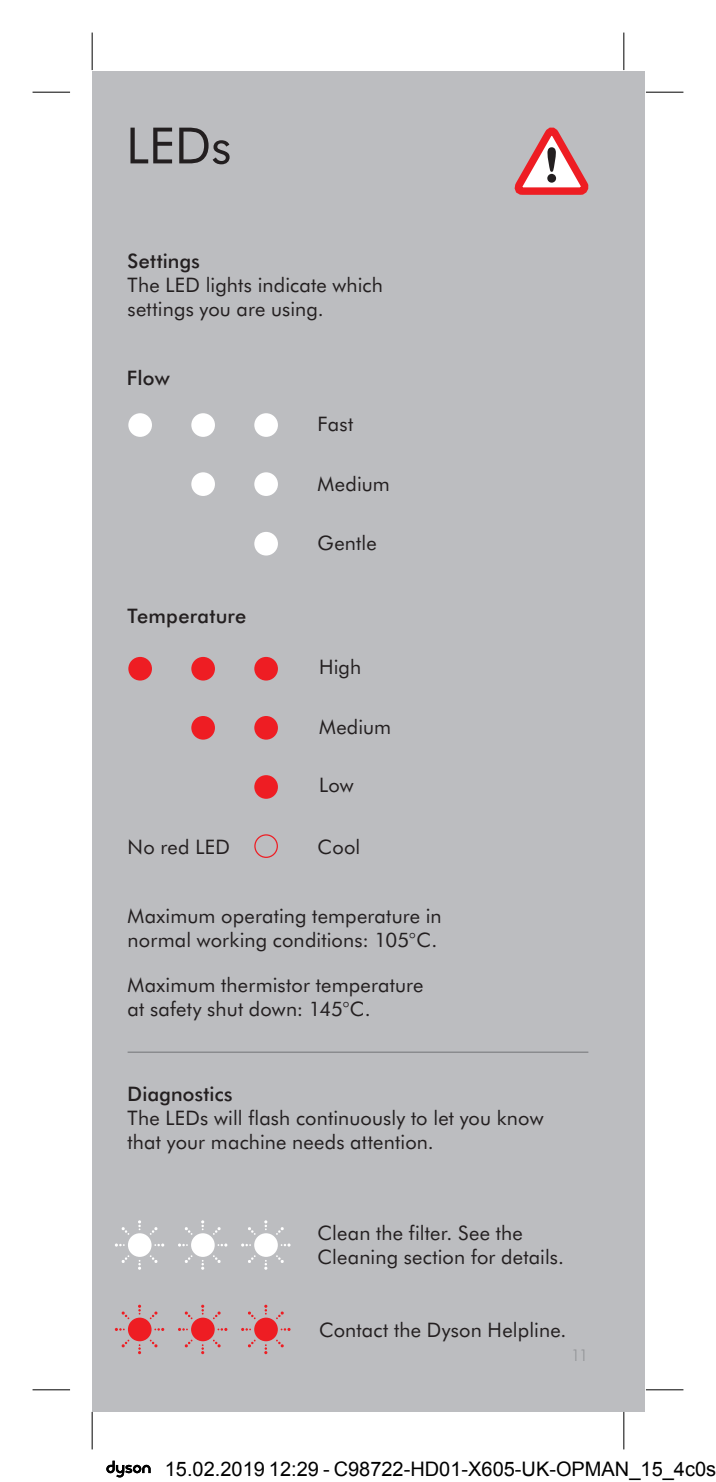
<style>
.page{position:relative;width:716px;height:1482px;background:#fff}
.page>*{position:absolute;margin:0;border:0;box-sizing:border-box;transform-origin:0 0}
.t1{font:50px "Futura BT";color:#231f20}
.t2{font:20px/24px "Futura BT";letter-spacing:.01em;color:#231f20}
.t3{font:20px "Arial";color:#000}
.t4{font:500 20px "Futura B Tfor Dyson";letter-spacing:.015em;color:#231f20}
.t5{font:500 20px "Futura BT";letter-spacing:.01em;color:#231f20}
.t6{font:300 16.25px "Futura BT";color:#939598}
</style>
<div class="page">
<div style="left:92px;top:71px;width:553px;height:1339px;background:#bcbdc0"></div>
<svg style="left:514px;top:127px;width:75px;height:68px"></svg>
<div style="left:254px;top:532px;width:24px;height:23px;background:#fff;border-radius:50%"></div>
<div style="left:191px;top:472px;width:24px;height:24px;background:#fff;border-radius:50%"></div>
<div style="left:254px;top:472px;width:24px;height:24px;background:#fff;border-radius:50%"></div>
<div style="left:128px;top:413px;width:24px;height:24px;background:#fff;border-radius:50%"></div>
<div style="left:191px;top:413px;width:24px;height:24px;background:#fff;border-radius:50%"></div>
<div style="left:254px;top:413px;width:24px;height:24px;background:#fff;border-radius:50%"></div>
<div style="left:128px;top:657px;width:24px;height:23px;background:#ee1d23;border-radius:50%"></div>
<div style="left:191px;top:657px;width:24px;height:23px;background:#ee1d23;border-radius:50%"></div>
<div style="left:254px;top:657px;width:24px;height:23px;background:#ee1d23;border-radius:50%"></div>
<div style="left:254px;top:775px;width:24px;height:23px;background:#ee1d23;border-radius:50%"></div>
<div style="left:254px;top:834px;width:24px;height:23px;border:1px solid #ee1d23;border-radius:50%"></div>
<div style="left:191px;top:716px;width:24px;height:23px;background:#ee1d23;border-radius:50%"></div>
<div style="left:254px;top:716px;width:24px;height:23px;background:#ee1d23;border-radius:50%"></div>
<hr style="left:128px;top:1051px;width:460px;height:1px;background:#808285">
<div style="left:254px;top:1233px;width:24px;height:23px;background:#fff;border-radius:50%"></div>
<svg style="left:264px;top:1220px;width:3px;height:9px"></svg>
<svg style="left:264px;top:1260px;width:3px;height:9px"></svg>
<svg style="left:281px;top:1243px;width:9px;height:3px"></svg>
<svg style="left:241px;top:1243px;width:10px;height:3px"></svg>
<svg style="left:276px;top:1227px;width:8px;height:7px"></svg>
<svg style="left:248px;top:1255px;width:8px;height:7px"></svg>
<svg style="left:276px;top:1255px;width:8px;height:7px"></svg>
<svg style="left:248px;top:1227px;width:8px;height:7px"></svg>
<div style="left:191px;top:1233px;width:24px;height:23px;background:#fff;border-radius:50%"></div>
<svg style="left:201px;top:1220px;width:3px;height:9px"></svg>
<svg style="left:201px;top:1260px;width:3px;height:9px"></svg>
<svg style="left:217px;top:1243px;width:10px;height:3px"></svg>
<svg style="left:178px;top:1243px;width:10px;height:3px"></svg>
<svg style="left:213px;top:1227px;width:8px;height:7px"></svg>
<svg style="left:185px;top:1255px;width:7px;height:7px"></svg>
<svg style="left:213px;top:1255px;width:8px;height:7px"></svg>
<svg style="left:185px;top:1227px;width:7px;height:7px"></svg>
<div style="left:128px;top:1233px;width:24px;height:23px;background:#fff;border-radius:50%"></div>
<svg style="left:138px;top:1220px;width:3px;height:9px"></svg>
<svg style="left:138px;top:1260px;width:3px;height:9px"></svg>
<svg style="left:154px;top:1243px;width:10px;height:3px"></svg>
<svg style="left:115px;top:1243px;width:10px;height:3px"></svg>
<svg style="left:150px;top:1227px;width:8px;height:7px"></svg>
<svg style="left:121px;top:1255px;width:8px;height:7px"></svg>
<svg style="left:150px;top:1255px;width:8px;height:7px"></svg>
<svg style="left:121px;top:1227px;width:8px;height:7px"></svg>
<div style="left:254px;top:1317px;width:24px;height:23px;background:#ee1d23;border-radius:50%"></div>
<svg style="left:264px;top:1304px;width:3px;height:10px"></svg>
<svg style="left:264px;top:1344px;width:3px;height:9px"></svg>
<svg style="left:281px;top:1328px;width:9px;height:2px"></svg>
<svg style="left:241px;top:1327px;width:10px;height:3px"></svg>
<svg style="left:276px;top:1311px;width:8px;height:8px"></svg>
<svg style="left:248px;top:1339px;width:8px;height:8px"></svg>
<svg style="left:276px;top:1339px;width:8px;height:8px"></svg>
<svg style="left:248px;top:1311px;width:8px;height:8px"></svg>
<div style="left:191px;top:1317px;width:24px;height:23px;background:#ee1d23;border-radius:50%"></div>
<svg style="left:201px;top:1304px;width:3px;height:10px"></svg>
<svg style="left:201px;top:1344px;width:3px;height:9px"></svg>
<svg style="left:217px;top:1328px;width:10px;height:2px"></svg>
<svg style="left:178px;top:1327px;width:10px;height:3px"></svg>
<svg style="left:213px;top:1311px;width:8px;height:8px"></svg>
<svg style="left:185px;top:1339px;width:7px;height:8px"></svg>
<svg style="left:213px;top:1339px;width:8px;height:8px"></svg>
<svg style="left:185px;top:1311px;width:7px;height:8px"></svg>
<div style="left:128px;top:1317px;width:24px;height:23px;background:#ee1d23;border-radius:50%"></div>
<svg style="left:138px;top:1304px;width:3px;height:10px"></svg>
<svg style="left:138px;top:1344px;width:3px;height:9px"></svg>
<svg style="left:154px;top:1327px;width:10px;height:3px"></svg>
<svg style="left:115px;top:1327px;width:10px;height:3px"></svg>
<svg style="left:150px;top:1311px;width:8px;height:8px"></svg>
<svg style="left:121px;top:1339px;width:8px;height:8px"></svg>
<svg style="left:150px;top:1339px;width:8px;height:8px"></svg>
<svg style="left:121px;top:1311px;width:8px;height:8px"></svg>
<svg style="left:33px;top:1390px;width:37px;height:1px"></svg>
<svg style="left:646px;top:1390px;width:37px;height:1px"></svg>
<hr style="left:33px;top:92px;width:37px;height:1px;background:#000">
<hr style="left:646px;top:92px;width:37px;height:1px;background:#000">
<hr style="left:33px;top:1389px;width:37px;height:1px;background:#000">
<hr style="left:646px;top:1389px;width:37px;height:1px;background:#000">
<hr style="left:92px;top:33px;width:1px;height:37px;background:#000">
<hr style="left:92px;top:1411px;width:1px;height:38px;background:#000">
<hr style="left:623px;top:33px;width:1px;height:37px;background:#000">
<hr style="left:623px;top:1411px;width:1px;height:38px;background:#000">
<svg style="left:106px;top:1460px;width:45px;height:17px"></svg>
<h1 class="t1" style="left:126px;top:112px;width:107px">LEDs</h1>
<p class="t4" style="left:128px;top:247px;width:74px">Settings</p>
<p class="t2" style="left:128px;top:272px;width:257px">The LED lights indicate which settings you are using.</p>
<p class="t5" style="left:127px;top:365px;width:44px">Flow</p>
<p class="t5" style="left:128px;top:603px;width:120px">Temperature</p>
<p class="t2" style="left:318px;top:411px;width:37px">Fast</p>
<p class="t2" style="left:318px;top:471px;width:74px">Medium</p>
<p class="t2" style="left:318px;top:530px;width:61px">Gentle</p>
<p class="t2" style="left:319px;top:654px;width:44px">High</p>
<p class="t2" style="left:319px;top:714px;width:74px">Medium</p>
<p class="t2" style="left:319px;top:772px;width:36px">Low</p>
<p class="t2" style="left:128px;top:833px;width:104px">No red LED</p>
<p class="t2" style="left:318px;top:833px;width:44px">Cool</p>
<p class="t2" style="left:128px;top:902px;width:316px">Maximum operating temperature in normal working conditions: 105°C.</p>
<p class="t2" style="left:128px;top:972px;width:297px">Maximum thermistor temperature at safety shut down: 145°C.</p>
<p class="t4" style="left:128px;top:1079px;width:106px">Diagnostics</p>
<p class="t2" style="left:128px;top:1104px;width:417px">The LEDs will flash continuously to let you know that your machine needs attention.</p>
<p class="t2" style="left:317px;top:1220px;width:248px">Clean the filter. See the<br>Cleaning section for details.</p>
<p class="t2" style="left:319px;top:1316px;width:249px">Contact the Dyson Helpline.</p>
<p class="t6" style="left:571px;top:1344px;width:19px">11</p>
<p class="t3" style="left:165px;top:1457px;width:553px">15.02.2019 12:29 - C98722-HD01-X605-UK-OPMAN_15_4c0s</p>
</div>
